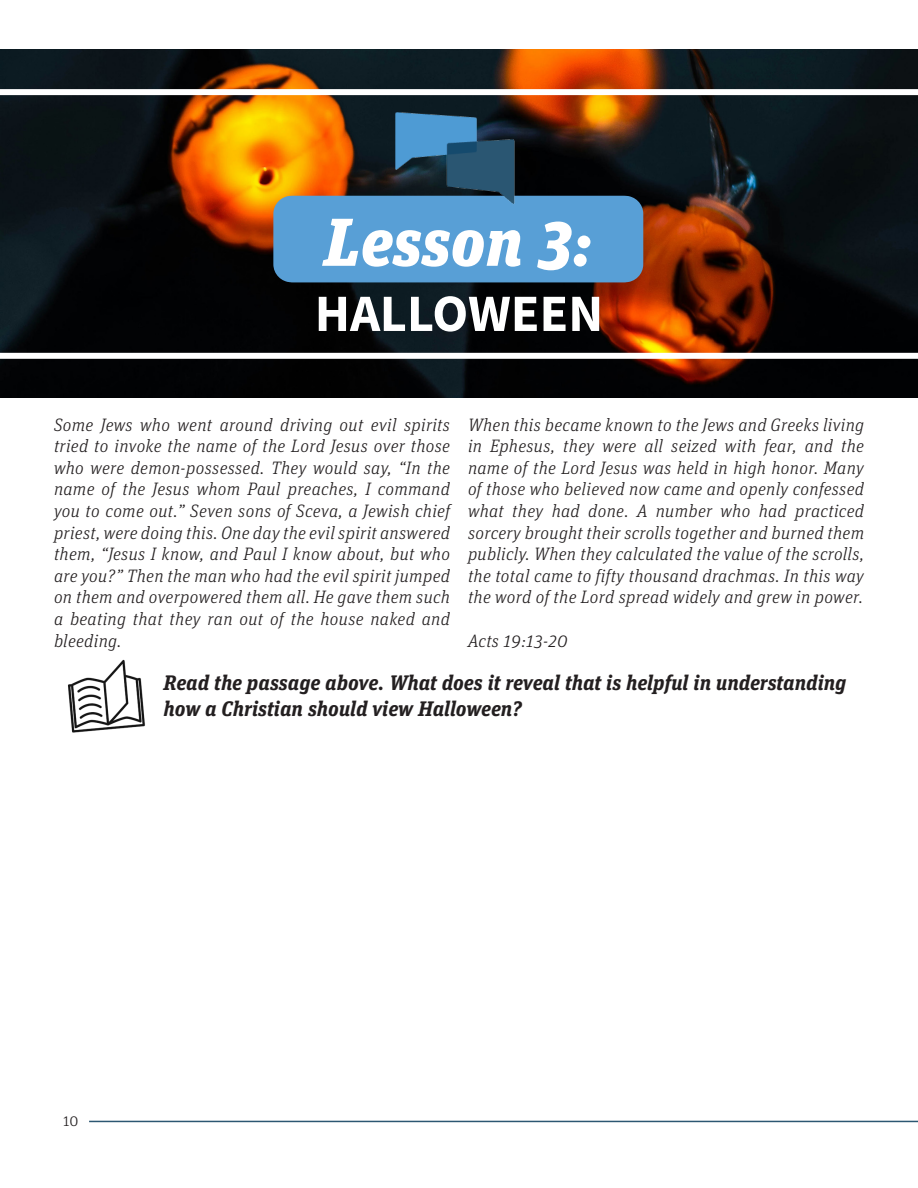
<style>
.page{position:relative;width:918px;height:1188px;background:#fff}
.page>*{position:absolute;margin:0;border:0;box-sizing:border-box;transform-origin:0 0}
.t1{font:italic 900 67.5px "Unit Slab Pro";color:#fff}
.t2{font:52.5px "Source Sans Variable";color:#fff}
.t3{font:italic 700 21px/25.2px "Unit Slab Pro";color:#231f20}
.t4{font:italic 300 18px/21.6px "Unit Slab Pro";letter-spacing:.02em;color:#231f20;text-align:justify}
.t5{font:300 15px "Unit Slab Pro";color:#231f20}
</style>
<div class="page">
<hr style="left:89px;top:1121px;width:829px;height:1px;background:#2c5772">
<img style="left:0;top:50px;width:918px;height:348px">
<div style="left:0;top:353px;width:918px;height:6px;background:#fff"></div>
<div style="left:0;top:89px;width:918px;height:6px;background:#fff"></div>
<div style="left:275px;top:196px;width:368px;height:86px;background:#589fd6;border-radius:18px"></div>
<img style="left:395px;top:112px;width:133px;height:92px">
<img style="left:68px;top:659px;width:77px;height:74px">
<p class="t1" style="left:324px;top:192px;width:271px">Lesson 3:</p>
<p class="t1" style="left:533px;top:192px;width:44px">X</p>
<p class="t2" style="left:315px;top:282px;width:290px">HALLOWEEN</p>
<p class="t4" style="left:54px;top:413px;width:398px">Some Jews who went around driving out evil spirits tried to invoke the name of the Lord Jesus over those who were demon-possessed. They would say, “In the name of the Jesus whom Paul preaches, I command you to come out.” Seven sons of Sceva, a Jewish chief priest, were doing this. One day the evil spirit answered them, “Jesus I know, and Paul I know about, but who are you?” Then the man who had the evil spirit jumped on them and overpowered them all. He gave them such a beating that they ran out of the house naked and bleeding.</p>
<p class="t4" style="left:468px;top:413px;width:398px">When this became known to the Jews and Greeks living in Ephesus, they were all seized with fear, and the name of the Lord Jesus was held in high honor. Many of those who believed now came and openly confessed what they had done. A number who had practiced sorcery brought their scrolls together and burned them publicly. When they calculated the value of the scrolls, the total came to fifty thousand drachmas. In this way the word of the Lord spread widely and grew in power.</p>
<p class="t4" style="left:468px;top:629px;width:101px">Acts 19:13-20</p>
<p class="t3" style="left:164px;top:669px;width:684px">Read the passage above. What does it reveal that is helpful in understanding how a Christian should view Halloween?</p>
<p class="t5" style="left:63px;top:1111px;width:17px">10</p>
</div>
